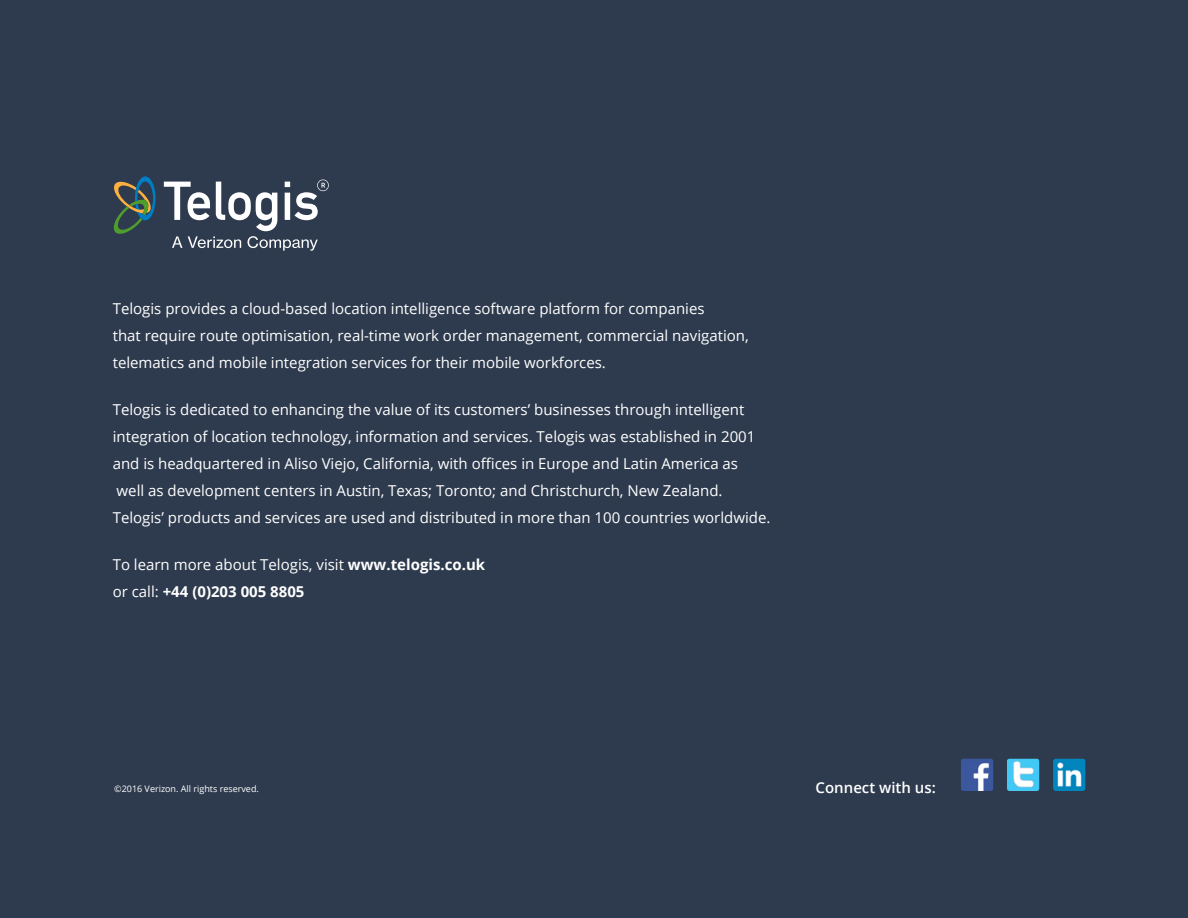
<style>
.page{position:relative;width:1188px;height:918px;background:#2e3b4e}
.page>*{position:absolute;margin:0;border:0;box-sizing:border-box;transform-origin:0 0}
.t1{font:15px/27px "Open Sans";color:#fff}
.t2{font:600 15px "Open Sans";color:#fff}
.t3{font:9px "Open Sans";color:#fff}
.s1{font-weight:700}
</style>
<div class="page">
<img style="left:961px;top:759px;width:32px;height:32px">
<img style="left:1007px;top:759px;width:32px;height:32px">
<img style="left:1053px;top:759px;width:32px;height:32px">
<svg style="left:113px;top:176px;width:43px;height:58px"></svg>
<svg style="left:164px;top:180px;width:165px;height:71px"></svg>
<p class="t1" style="left:113px;top:294px;width:637px">Telogis provides a cloud-based location intelligence software platform for companies<br>that require route optimisation, real-time work order management, commercial navigation, telematics and mobile integration services for their mobile workforces.</p>
<p class="t1" style="left:113px;top:396px;width:659px">Telogis is dedicated to enhancing the value of its customers’ businesses through intelligent integration of location technology, information and services. Telogis was established in 2001 and is headquartered in Aliso Viejo, California, with offices in Europe and Latin America as<br>well as development centers in Austin, Texas; Toronto; and Christchurch, New Zealand.<br>Telogis’ products and services are used and distributed in more than 100 countries worldwide.</p>
<p class="t1" style="left:113px;top:551px;width:374px">To learn more about Telogis, visit <span class="s1">www.telogis.co.uk </span>or call: <span class="s1">+44 (0)203 005 8805</span></p>
<p class="t3" style="left:114px;top:783px;width:146px">©2016 Verizon. All rights reserved.</p>
<p class="t2" style="left:816px;top:777px;width:122px">Connect with us:</p>
</div>
